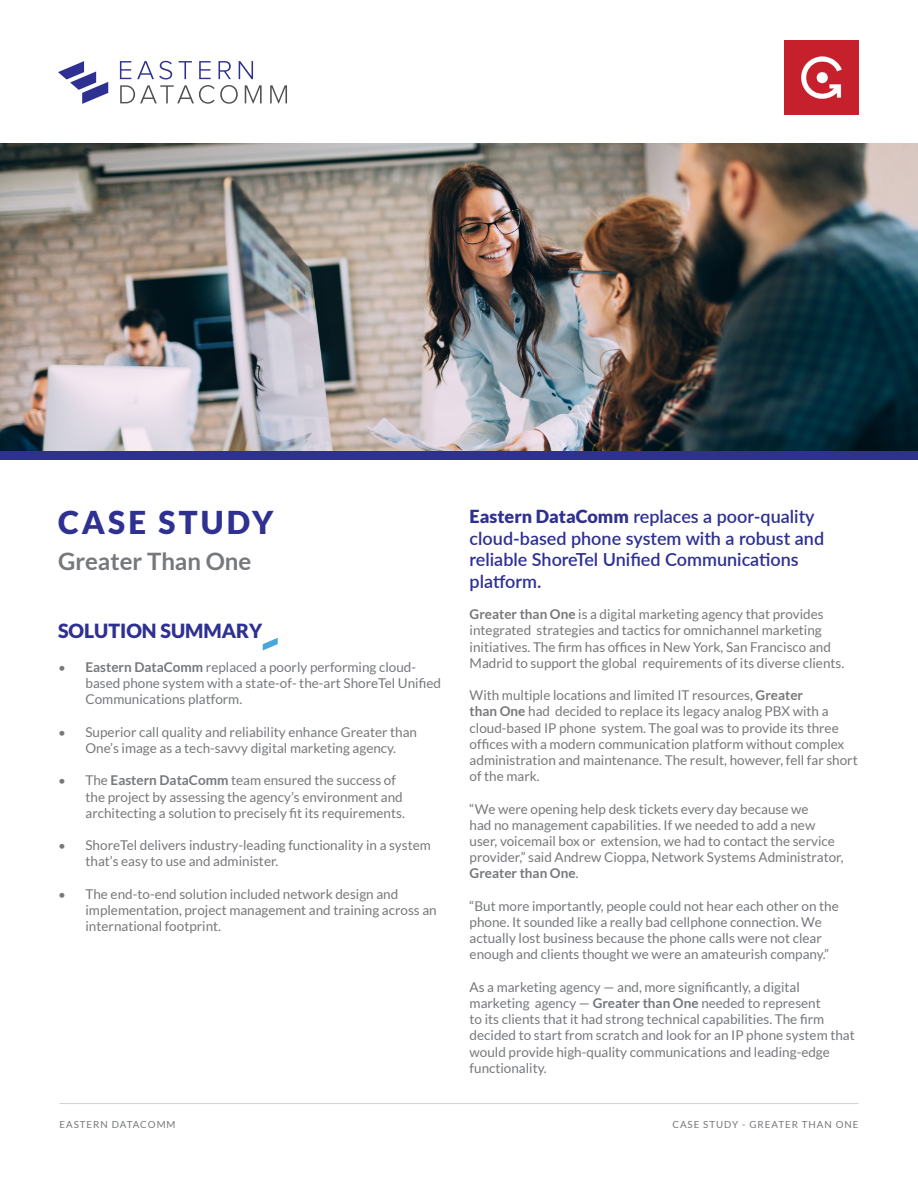
<style>
.page{position:relative;width:918px;height:1188px;background:#fff}
.page>*{position:absolute;margin:0;border:0;box-sizing:border-box;transform-origin:0 0}
.t1{font:900 31.5px "Lato";letter-spacing:.1em;color:#2e3092}
.t2{font:700 24px "Lato";color:#76787b}
.t3{font:900 19.5px "Lato";color:#2e3092}
.t4{font:600 18px/21.6px "Lato";color:#2e3092}
.t5{font:13.5px/16.2px "Lato";color:#76787b}
.t6{font:9.75px "Lato";letter-spacing:.1em;color:#76787b}
.s1{font-family:"Muli";font-weight:700}
.s2{font-weight:700}
.s3{font-weight:900}
</style>
<div class="page">
<hr style="left:60px;top:1103px;width:798px;height:1px;background:#d1d2d4">
<div style="left:0;top:252px;width:918px;height:208px;background:#2e3092"></div>
<img style="left:0;top:144px;width:918px;height:307px">
<svg style="left:137px;top:61px;width:35px;height:18px"></svg>
<svg style="left:179px;top:61px;width:13px;height:18px"></svg>
<svg style="left:199px;top:61px;width:12px;height:18px"></svg>
<svg style="left:120px;top:61px;width:11px;height:18px"></svg>
<svg style="left:219px;top:61px;width:12px;height:18px"></svg>
<svg style="left:239px;top:61px;width:14px;height:18px"></svg>
<svg style="left:120px;top:85px;width:118px;height:19px"></svg>
<svg style="left:245px;top:85px;width:17px;height:18px"></svg>
<svg style="left:270px;top:85px;width:17px;height:18px"></svg>
<svg style="left:58px;top:61px;width:50px;height:43px"></svg>
<svg style="left:263px;top:638px;width:15px;height:12px"></svg>
<img style="left:784px;top:40px;width:74px;height:75px">
<p class="t1" style="left:58px;top:504px;width:217px">CASE STUDY</p>
<p class="t2" style="left:58px;top:547px;width:195px">Greater Than One</p>
<p class="t3" style="left:58px;top:619px;width:206px">SOLUTION SUMMARY</p>
<p class="t5" style="left:86px;top:659px;width:357px;text-indent:-27px"><span class="s1">•</span> <span class="s2">Eastern DataComm</span> replaced a poorly performing cloud&shy;based phone system with a state-of- the-art ShoreTel Unified<br>Communications platform.</p>
<p class="t5" style="left:58px;top:724px;width:360px;text-align:center"><span class="s1">•</span> Superior call quality and reliability enhance Greater than<br>One’s image as a tech-savvy digital marketing agency.</p>
<p class="t5" style="left:86px;top:772px;width:321px;text-indent:-27px"><span class="s1">•</span> The <span class="s2">Eastern DataComm</span> team ensured the success of the project by assessing the agency’s environment and architecting a solution to precisely fit its requirements.</p>
<p class="t5" style="left:86px;top:837px;width:347px;text-indent:-27px"><span class="s1">•</span> ShoreTel delivers industry-leading functionality in a system that’s easy to use and administer.</p>
<p class="t5" style="left:86px;top:886px;width:353px;text-indent:-27px"><span class="s1">•</span> The end-to-end solution included network design and implementation, project management and training across an international footprint.</p>
<p class="t4" style="left:470px;top:505px;width:356px"><span class="s3">Eastern DataComm</span> replaces a poor-quality cloud-based phone system with a robust and reliable ShoreTel Unified Communications platform.</p>
<p class="t5" style="left:470px;top:606px;width:376px"><span class="s2">Greater than One</span> is a digital marketing agency that provides integrated strategies and tactics for omnichannel marketing initiatives. The firm has offices in New York, San Francisco and Madrid to support the global requirements of its diverse clients.</p>
<p class="t5" style="left:470px;top:687px;width:390px">With multiple locations and limited IT resources, <span class="s2">Greater<br>than One</span> had decided to replace its legacy analog PBX with a cloud-based IP phone system. The goal was to provide its three offices with a modern communication platform without complex administration and maintenance. The result, however, fell far short of the mark.</p>
<p class="t5" style="left:470px;top:801px;width:375px">“We were opening help desk tickets every day because we<br>had no management capabilities. If we needed to add a new user, voicemail box or extension, we had to contact the service provider,” said Andrew Cioppa, Network Systems Administrator, <span class="s2">Greater than One</span>.</p>
<p class="t5" style="left:470px;top:898px;width:371px">“But more importantly, people could not hear each other on the phone. It sounded like a really bad cellphone connection. We actually lost business because the phone calls were not clear enough and clients thought we were an amateurish company.”</p>
<p class="t5" style="left:470px;top:979px;width:387px">As a marketing agency — and, more significantly, a digital marketing agency — <span class="s2">Greater than One</span> needed to represent<br>to its clients that it had strong technical capabilities. The firm decided to start from scratch and look for an IP phone system that would provide high-quality communications and leading-edge functionality.</p>
<p class="t6" style="left:60px;top:1119px;width:118px">EASTERN DATACOMM</p>
<p class="t6" style="left:672px;top:1119px;width:188px">CASE STUDY - GREATER THAN ONE</p>
</div>
